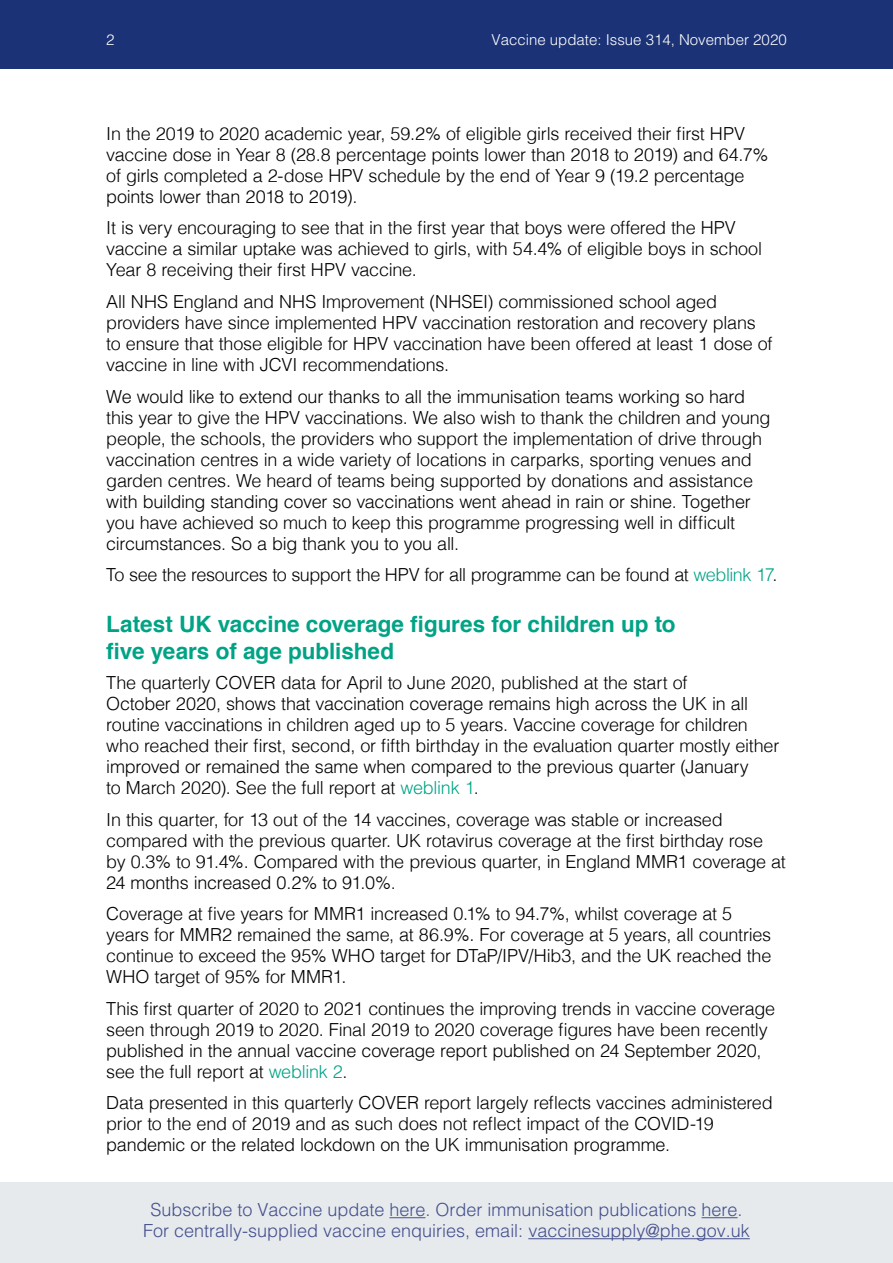
<style>
.page{position:relative;width:893px;height:1263px;background:#fff}
.page>*{position:absolute;margin:0;border:0;box-sizing:border-box;transform-origin:0 0}
.t1{font:22.5px/27px "Helvetica Bold 2";color:#00a385}
.body{font:300 18px/21px "Helvetica";letter-spacing:-.015em;color:#000}
.t2{font:18px/21px "Helvetica Light 2";color:#444f8d;text-align:center}
.t3{font:15px "Helvetica Light 2";color:#fff}
.s1{font-family:"Helvetica Light 2";font-weight:400}
.s2{color:#00a385}
.s3{font-family:"Helvetica Light 2";font-weight:400;color:#00a385}
</style>
<div class="page">
<div style="left:0;top:1182px;width:893px;height:81px;background:#e6eaed"></div>
<div style="left:0;top:0;width:893px;height:68px;background:#1b3276"></div>
<hr style="left:389px;top:1217px;width:36px;height:1px;background:#444f8d">
<hr style="left:702px;top:1217px;width:36px;height:1px;background:#444f8d">
<hr style="left:528px;top:1238px;width:222px;height:1px;background:#444f8d">
<p class="t3" style="left:106px;top:27px;width:10px">2</p>
<p class="t3" style="left:491px;top:27px;width:297px">Vaccine update: Issue 314, November 2020</p>
<p class="body" style="left:106px;top:122px;width:664px">In the 2019 to 2020 academic year, 59.2% of eligible girls received their first HPV vaccine dose in Year 8 (28.8 percentage points lower than 2018 to 2019) and 64.7% of girls completed a 2-dose HPV schedule by the end of Year 9 (19.2 percentage <span class="s1">points lower than 2018 to 2019).</span></p>
<p class="body" style="left:106px;top:216px;width:657px">It is very encouraging to see that in the first year that boys were offered the HPV vaccine a similar uptake was achieved to girls, with 54.4% of eligible boys in school<br>Year 8 receiving their first HPV vaccine.</p>
<p class="body" style="left:106px;top:290px;width:668px">All NHS England and NHS Improvement (NHSEI) commissioned school aged providers have since implemented HPV vaccination restoration and recovery plans to ensure that those eligible for HPV vaccination have been offered at least 1 dose of vaccine in line with JCVI recommendations.</p>
<p class="body" style="left:106px;top:384px;width:666px"><span class="s1">We would like to extend our thanks to all the immunisation teams working so hard </span>this year to give the HPV vaccinations. We also wish to thank the children and young people, the schools, the providers who support the implementation of drive through vaccination centres in a wide variety of locations in carparks, sporting venues and garden centres. We heard of teams being supported by donations and assistance <span class="s1">with building standing cover so vaccinations went ahead in rain or shine. Together </span>you have achieved so much to keep this programme progressing well in difficult <span class="s1">circumstances. So a big thank you to you all.</span></p>
<p class="body" style="left:106px;top:563px;width:673px">To see the resources to support the HPV for all programme can be found at <span class="s2">weblink 17</span><span class="s1">.</span></p>
<h2 class="t1" style="left:106px;top:611px;width:571px">Latest UK vaccine coverage figures for children up to five years of age published</h2>
<p class="body" style="left:106px;top:671px;width:675px">The quarterly COVER data for April to June 2020, published at the start of<br><span class="s1">October 2020, shows that vaccination coverage remains high across the UK in all </span>routine vaccinations in children aged up to 5 years. Vaccine coverage for children who reached their first, second, or fifth birthday in the evaluation quarter mostly either <span class="s1">improved or remained the same when compared to the previous quarter (January<br></span>to March 2020). See the full report at <span class="s3">weblink 1</span><span class="s1">.</span></p>
<p class="body" style="left:106px;top:807px;width:681px">In this quarter, for 13 out of the 14 vaccines, coverage was stable or increased compared with the previous quarter. UK rotavirus coverage at the first birthday rose by 0.3% to 91.4%. Compared with the previous quarter, in England MMR1 coverage at <span class="s1">24 months increased 0.2% to 91.0%.</span></p>
<p class="body" style="left:106px;top:902px;width:667px">Coverage at five years for MMR1 increased 0.1% to 94.7%, whilst coverage at 5 years for MMR2 remained the same, at 86.9%. For coverage at 5 years, all countries continue to exceed the 95% WHO target for DTaP/IPV/Hib3, and the UK reached the WHO target of 95% for MMR1.</p>
<p class="body" style="left:106px;top:996px;width:670px">This first quarter of 2020 to 2021 continues the improving trends in vaccine coverage seen through 2019 to 2020. Final 2019 to 2020 coverage figures have been recently <span class="s1">published in the annual vaccine coverage report published on 24 September 2020, </span>see the full report at <span class="s3">weblink 2</span><span class="s1">.</span></p>
<p class="body" style="left:106px;top:1091px;width:668px">Data presented in this quarterly COVER report largely reflects vaccines administered prior to the end of 2019 and as such does not reflect impact of the COVID-19 <span class="s1">pandemic or the related lockdown on the UK immunisation programme.</span></p>
<p class="t2" style="left:143px;top:1198px;width:608px">Subscribe to Vaccine update here. Order immunisation publications here.<br>For centrally-supplied vaccine enquiries, email: vaccinesupply@phe.gov.uk</p>
</div>
